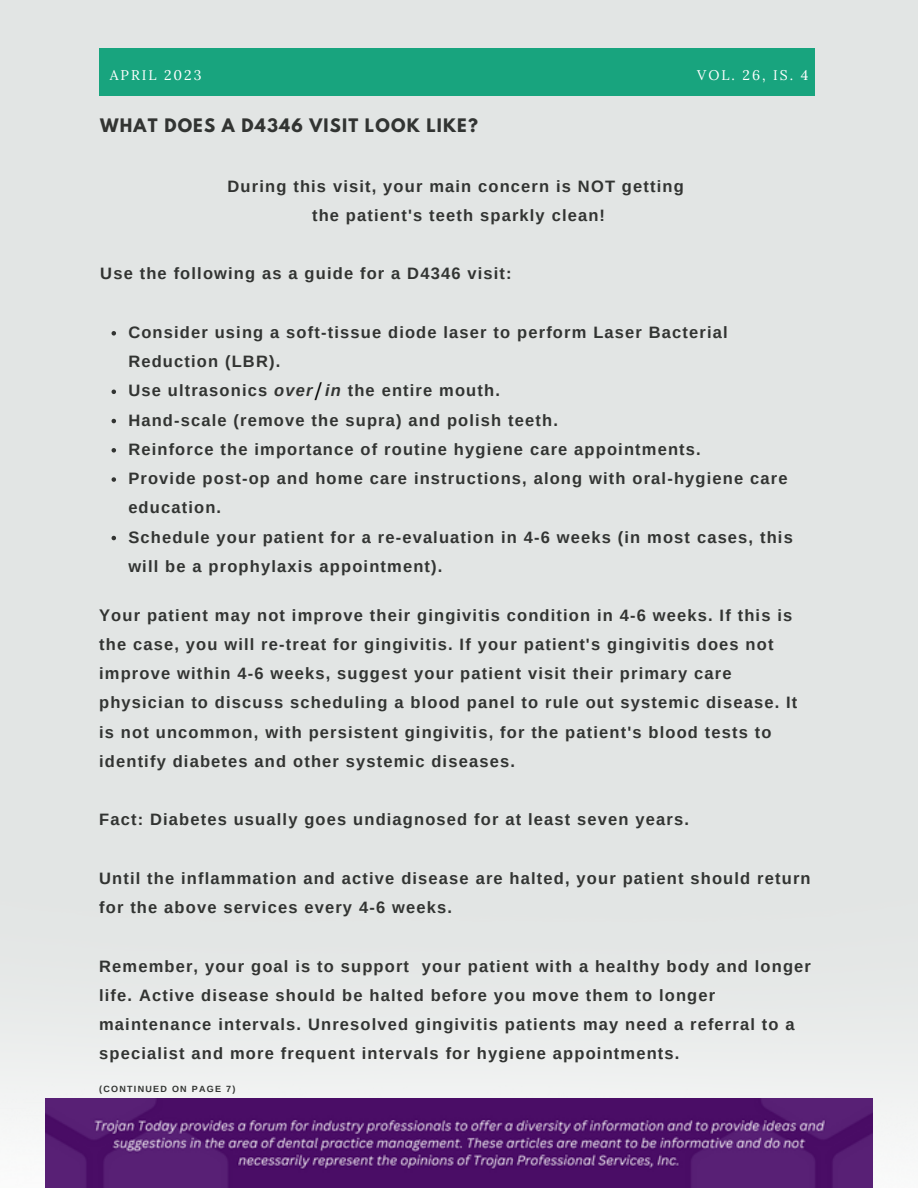
<style>
.page{position:relative;width:918px;height:1188px;background:#e2e5e4}
.page>*{position:absolute;margin:0;border:0;box-sizing:border-box;transform-origin:0 0}
.t1{font:21px "Canva Sans";color:#000}
.t2{font:700 16.5px/29.2px "Arimo";letter-spacing:.07em;color:#323432}
.t3{font:700 16.5px "League Spartan";letter-spacing:.07em;color:#323432}
.t4{font:13.95px "Lora";letter-spacing:.14em;color:#fff}
.t5{font:700 9px "Arimo";letter-spacing:.14em;color:#323432}
.s1{font-style:italic}
</style>
<div class="page">
<div style="left:99px;top:49px;width:716px;height:46px;background:#18a47e"></div>
<div style="left:0;top:1051px;width:918px;height:137px;background:#eff1f0"></div>
<img style="left:46px;top:1098px;width:827px;height:90px">
<svg style="left:112px;top:331px;width:4px;height:5px"></svg>
<svg style="left:112px;top:390px;width:4px;height:4px"></svg>
<svg style="left:112px;top:419px;width:4px;height:4px"></svg>
<svg style="left:112px;top:448px;width:4px;height:5px"></svg>
<svg style="left:112px;top:477px;width:4px;height:5px"></svg>
<svg style="left:112px;top:536px;width:4px;height:4px"></svg>
<p class="t4" style="left:110px;top:66px;width:93px">APRIL 2023</p>
<p class="t4" style="left:697px;top:66px;width:113px">VOL. 26, IS. 4</p>
<p class="t3" style="left:100px;top:117px;width:379px">WHAT DOES A D4346 VISIT LOOK LIKE?</p>
<p class="t2" style="left:228px;top:171px;width:458px;text-align:center">During this visit, your main concern is NOT getting the patient's teeth sparkly clean!</p>
<p class="t2" style="left:100px;top:259px;width:413px">Use the following as a guide for a D4346 visit:</p>
<p class="t2" style="left:128px;top:317px;width:666px">Consider using a soft-tissue diode laser to perform Laser Bacterial Reduction (LBR).<br>Use ultrasonics <span class="s1">over in</span> the entire mouth.<br>Hand-scale (remove the supra) and polish teeth.<br>Reinforce the importance of routine hygiene care appointments.<br>Provide post-op and home care instructions, along with oral-hygiene care education.<br>Schedule your patient for a re-evaluation in 4-6 weeks (in most cases, this will be a prophylaxis appointment).</p>
<p class="t1" style="left:314px;top:375px;width:10px">/</p>
<p class="t2" style="left:99px;top:600px;width:700px">Your patient may not improve their gingivitis condition in 4-6 weeks. If this is the case, you will re-treat for gingivitis. If your patient's gingivitis does not improve within 4-6 weeks, suggest your patient visit their primary care physician to discuss scheduling a blood panel to rule out systemic disease. It is not uncommon, with persistent gingivitis, for the patient's blood tests to identify diabetes and other systemic diseases.</p>
<p class="t2" style="left:99px;top:805px;width:591px">Fact: Diabetes usually goes undiagnosed for at least seven years.</p>
<p class="t2" style="left:99px;top:863px;width:713px">Until the inflammation and active disease are halted, your patient should return for the above services every 4-6 weeks.</p>
<p class="t2" style="left:99px;top:951px;width:713px">Remember, your goal is to support your patient with a healthy body and longer life. Active disease should be halted before you move them to longer maintenance intervals. Unresolved gingivitis patients may need a referral to a specialist and more frequent intervals for hygiene appointments.</p>
<p class="t5" style="left:99px;top:1084px;width:138px">(CONTINUED ON PAGE 7)</p>
</div>
